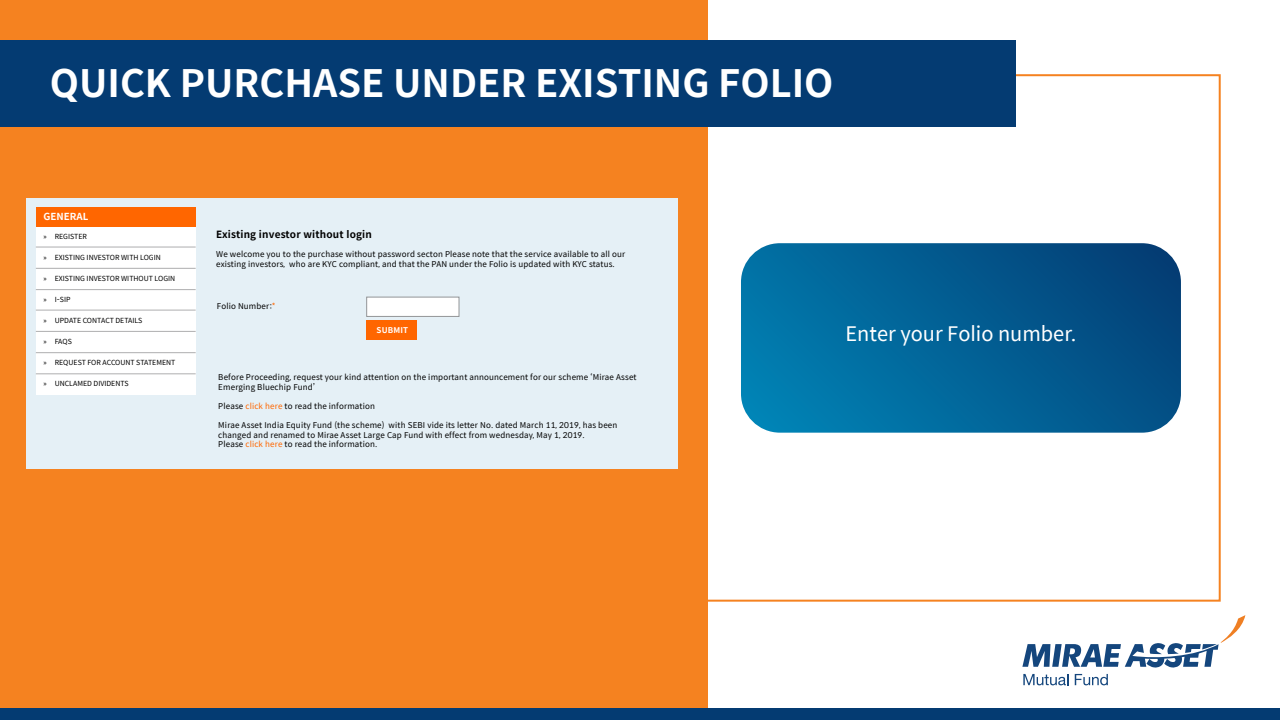
<style>
.page{position:relative;width:1280px;height:720px;background:#fff}
.page>*{position:absolute;margin:0;border:0;box-sizing:border-box;transform-origin:0 0}
.t1{font:700 38px "Spoqa Han Sans";color:#fff}
.t2{font:20px "Spoqa Han Sans";color:#fff}
.t3{font:700 10px "Spoqa Han Sans";letter-spacing:.02em;color:#000}
.t4{font:700 9.8px "Spoqa Han Sans";color:#fff}
.t5{font:8px/9.6px "Spoqa Han Sans";letter-spacing:.02em;color:#000}
.t6{font:700 8px "Spoqa Han Sans";letter-spacing:.02em;color:#fff}
.t7{font:7px "Spoqa Han Sans";color:#000}
.s1{color:#f60}
</style>
<div class="page">
<div style="left:0;top:0;width:707px;height:720px;background:#f58220"></div>
<svg style="left:1022px;top:615px;width:223px;height:53px"></svg>
<svg style="left:1023px;top:674px;width:45px;height:11px"></svg>
<svg style="left:1075px;top:674px;width:33px;height:11px"></svg>
<div style="left:0;top:709px;width:1280px;height:11px;background:#043b72"></div>
<div style="left:0;top:40px;width:1015px;height:87px;background:#043b72"></div>
<svg style="left:741px;top:243px;width:440px;height:190px;background:#076497"></svg>
<div style="left:27px;top:198px;width:651px;height:270px;background:#e5f0f6"></div>
<div style="left:36px;top:207px;width:160px;height:188px;background:#fff"></div>
<div style="left:36px;top:207px;width:160px;height:20px;background:#f60"></div>
<hr style="left:36px;top:247px;width:160px;height:1px;background:#aeaeaf">
<hr style="left:36px;top:268px;width:160px;height:1px;background:#aeaeaf">
<hr style="left:36px;top:289px;width:160px;height:1px;background:#aeaeaf">
<hr style="left:36px;top:310px;width:160px;height:1px;background:#aeaeaf">
<hr style="left:36px;top:331px;width:160px;height:1px;background:#aeaeaf">
<hr style="left:36px;top:352px;width:160px;height:1px;background:#aeaeaf">
<hr style="left:36px;top:374px;width:160px;height:1px;background:#aeaeaf">
<div style="left:367px;top:297px;width:92px;height:20px;background:#fff;border:1px solid #939597"></div>
<div style="left:367px;top:320px;width:50px;height:19px;background:#f60"></div>
<h1 class="t1" style="left:50px;top:62px;width:785px">QUICK PURCHASE UNDER EXISTING FOLIO</h1>
<p class="t4" style="left:44px;top:211px;width:46px">GENERAL</p>
<p class="t7" style="left:44px;top:232px;width:45px">» REGISTER</p>
<p class="t7" style="left:44px;top:253px;width:119px">» EXISTING INVESTOR WITH LOGIN</p>
<p class="t7" style="left:44px;top:274px;width:133px">» EXISTING INVESTOR WITHOUT LOGIN</p>
<p class="t7" style="left:44px;top:295px;width:28px">» I-SIP</p>
<p class="t7" style="left:44px;top:316px;width:100px">» UPDATE CONTACT DETAILS</p>
<p class="t7" style="left:44px;top:337px;width:30px">» FAQS</p>
<p class="t7" style="left:44px;top:358px;width:133px">» REQUEST FOR ACCOUNT STATEMENT</p>
<p class="t7" style="left:44px;top:379px;width:87px">» UNCLAMED DIVIDENTS</p>
<p class="t3" style="left:216px;top:229px;width:157px">Existing investor without login</p>
<p class="t5" style="left:216px;top:250px;width:411px">We welcome you to the purchase without password secton Please note that the service available to all our existing investors, who are KYC compliant, and that the PAN under the Folio is updated with KYC status.</p>
<p class="t5" style="left:217px;top:301px;width:60px">Folio Number:<span class="s1">*</span></p>
<p class="t6" style="left:377px;top:326px;width:33px">SUBMIT</p>
<p class="t5" style="left:218px;top:373px;width:420px">Before Proceeding, request your kind attention on the important announcement for our scheme ‘Mirae Asset<br>Emerging Bluechip Fund’</p>
<p class="t5" style="left:218px;top:401px;width:158px">Please <span class="s1">click here</span> to read the information</p>
<p class="t5" style="left:218px;top:421px;width:401px">Mirae Asset India Equity Fund (the scheme) with SEBI vide its letter No. dated March 11, 2019, has been changed and renamed to Mirae Asset Large Cap Fund with effect from wednesday, May 1, 2019.<br>Please <span class="s1">click here</span> to read the information.</p>
<h2 class="t2" style="left:846px;top:323px;width:232px">Enter your Folio number.</h2>
</div>
